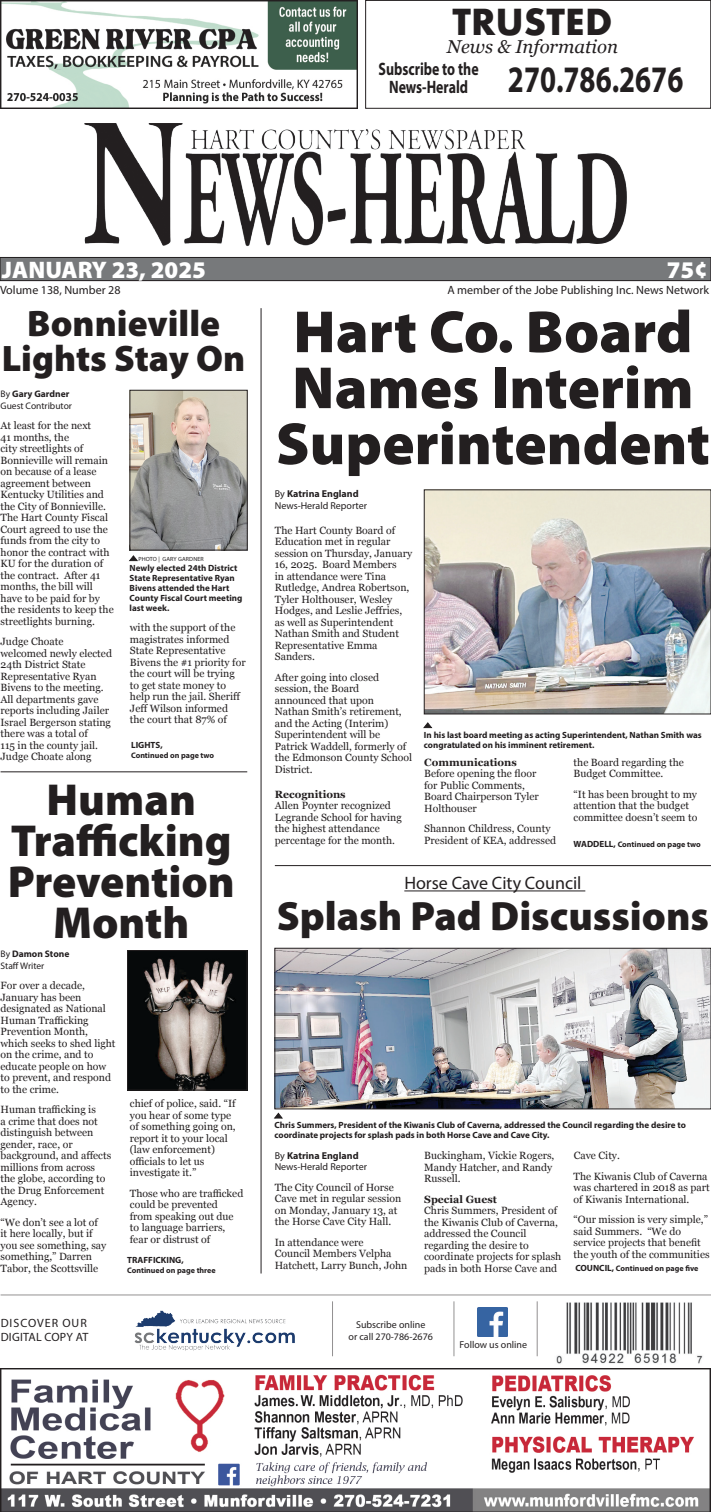
<style>
.page{position:relative;width:711px;height:1512px;background:#fff}
.page>*{position:absolute;margin:0;border:0;box-sizing:border-box;transform-origin:0 0}
.t1{font:900 60px/56px "Myriad Pro";color:#231f20}
.t2{font:900 45px/41px "Myriad Pro";color:#231f20;text-align:center}
.t3{font:900 41px "Myriad Pro";color:#231f20}
.t4{font:700 37.5px "Myriad Pro";color:#231f20;scale:.77 1}
.t5{font:900 37px/35px "Myriad Pro";color:#231f20;text-align:center}
.t6{font:700 34.8px "Futura";color:#231f20}
.t7{font:900 24px "Myriad Pro";color:#fff}
.t8{font:italic 18.6px "Georgia";color:#231f20}
.t9{font:700 18px/18px "Myriad Pro";color:#231f20;text-align:center;scale:.77 1}
.t10{font:18px "Myriad Pro";color:#231f20}
.t11{font:12px "Myriad Pro";color:#231f20}
.t12{font:12px/14.4px "Myriad Pro";letter-spacing:.02em;color:#231f20}
.t13{font:10.5px/11.5px "Georgia";color:#231f20}
.t14{font:700 10.5px "Georgia";color:#231f20}
.t15{font:10px/11.5px "Myriad Pro";color:#231f20}
.t16{font:9.5px/11.5px "Myriad Pro";color:#231f20}
.t17{font:700 9px/10px "Myriad Pro";color:#231f20}
.t18{font:700 8px "Myriad Pro";color:#231f20}
.t19{font:6px "Myriad Pro";letter-spacing:.02em;color:#231f20}
.s1{font-weight:700}
.s2{font-size:9px}
</style>
<div class="page">
<div style="left:365px;top:0;width:346px;height:109px;border:1px solid #231f20"></div>
<img style="left:1px;top:1px;width:356px;height:108px">
<div style="left:0;top:257px;width:711px;height:24px;background:#77797b"></div>
<div style="left:0;top:257px;width:711px;height:24px;border:1px solid #231f20"></div>
<img style="left:556px;top:1302px;width:147px;height:62px">
<hr style="left:1px;top:1294px;width:710px;height:1px;background:#231f20">
<hr style="left:537px;top:1301px;width:1px;height:55px;background:#231f20">
<hr style="left:332px;top:1301px;width:1px;height:55px;background:#231f20">
<img style="left:478px;top:1307px;width:29px;height:30px">
<hr style="left:454px;top:1301px;width:1px;height:55px;background:#231f20">
<img style="left:134px;top:1310px;width:161px;height:41px">
<img style="left:84px;top:123px;width:543px;height:124px">
<hr style="left:261px;top:308px;width:1px;height:966px;background:#231f20">
<img style="left:0;top:1369px;width:711px;height:143px">
<img style="left:132px;top:392px;width:114px;height:156px">
<div style="left:130px;top:390px;width:118px;height:160px;border:1px solid #231f20"></div>
<svg style="left:130px;top:556px;width:7px;height:5px"></svg>
<img style="left:129px;top:952px;width:116px;height:136px">
<div style="left:127px;top:950px;width:120px;height:140px;border:1px solid #231f20"></div>
<hr style="left:1px;top:772px;width:246px;height:1px;background:#231f20">
<img style="left:426px;top:492px;width:283px;height:220px">
<div style="left:424px;top:490px;width:287px;height:224px;border:1px solid #231f20"></div>
<svg style="left:424px;top:723px;width:8px;height:5px"></svg>
<img style="left:277px;top:950px;width:432px;height:157px">
<div style="left:275px;top:948px;width:436px;height:161px;border:1px solid #231f20"></div>
<hr style="left:404px;top:890px;width:181px;height:1px;background:#231f20">
<svg style="left:274px;top:1113px;width:8px;height:5px"></svg>
<hr style="left:275px;top:865px;width:436px;height:1px;background:#231f20">
<h3 class="t6" style="left:453px;top:-3px;width:161px">TRUSTED</h3>
<h3 class="t8" style="left:447px;top:33px;width:173px">News &amp; Information</h3>
<h3 class="t9" style="left:379px;top:59px;width:131px">Subscribe to the<br>News-Herald</h3>
<h3 class="t4" style="left:508px;top:55px;width:229px">270.786.2676</h3>
<h3 class="t7" style="left:2px;top:254px;width:205px">JANUARY 23, 2025</h3>
<h3 class="t7" style="left:667px;top:254px;width:43px">75¢</h3>
<p class="t11" style="left:0;top:283px;width:122px">Volume 138, Number 28</p>
<p class="t11" style="left:447px;top:283px;width:263px">A member of the Jobe Publishing Inc. News Network</p>
<h3 class="t5" style="left:2px;top:304px;width:245px">Bonnieville<br>Lights Stay On</h3>
<p class="t16" style="left:1px;top:388px;width:73px">By <span class="s1">Gary Gardner<br></span>Guest Contributor</p>
<p class="t13" style="left:1px;top:420px;width:115px">At least for the next<br>41 months, the<br>city streetlights of<br>Bonnieville will remain on because of a lease agreement between<br>Kentucky Utilities and the City of Bonnieville.<br>The Hart County Fiscal<br>Court agreed to use the funds from the city to honor the contract with<br>KU for the duration of the contract. After 41 months, the bill will have to be paid for by the residents to keep the streetlights burning.</p>
<p class="t13" style="left:1px;top:636px;width:113px">Judge Choate welcomed newly elected<br>24th District State<br>Representative Ryan<br>Bivens to the meeting.<br>All departments gave reports including Jailer<br>Israel Bergerson stating there was a total of<br>115 in the county jail.<br>Judge Choate along</p>
<p class="t19" style="left:139px;top:555px;width:67px">PHOTO | GARY GARDNER</p>
<p class="t17" style="left:130px;top:562px;width:114px">Newly elected 24th District<br>State Representative Ryan<br>Bivens attended the Hart<br>County Fiscal Court meeting last week.</p>
<p class="t13" style="left:130px;top:622px;width:117px">with the support of the magistrates informed<br>State Representative<br>Bivens the #1 priority for the court will be trying to get state money to help run the jail. Sheriff<br>Jeff Wilson informed<br>the court that 87% of</p>
<p class="t17" style="left:131px;top:740px;width:33px">LIGHTS,</p>
<p class="t18" style="left:131px;top:750px;width:84px">Continued on page two</p>
<h2 class="t2" style="left:8px;top:777px;width:229px">Human<br>Trafficking<br>Prevention<br>Month</h2>
<p class="t16" style="left:1px;top:948px;width:70px">By <span class="s1">Damon Stone<br></span>Staff Writer</p>
<p class="t13" style="left:1px;top:980px;width:116px">For over a decade,<br>January has been designated as National<br>Human Trafficking<br>Prevention Month, which seeks to shed light on the crime, and to educate people on how to prevent, and respond to the crime.</p>
<p class="t13" style="left:1px;top:1104px;width:112px">Human trafficking is<br>a crime that does not distinguish between gender, race, or background, and affects millions from across the globe, according to the Drug Enforcement<br>Agency.</p>
<p class="t13" style="left:1px;top:1216px;width:107px">“We don’t see a lot of it here locally, but if you see something, say something,” Darren<br>Tabor, the Scottsville</p>
<p class="t13" style="left:130px;top:1097px;width:107px">chief of police, said. “If you hear of some type of something going on, report it to your local (law enforcement) officials to let us investigate it.”</p>
<p class="t13" style="left:130px;top:1187px;width:115px">Those who are trafficked could be prevented<br>from speaking out due to language barriers, fear or distrust of</p>
<p class="t17" style="left:127px;top:1255px;width:58px">TRAFFICKING,</p>
<p class="t18" style="left:127px;top:1265px;width:90px">Continued on page three</p>
<p class="t12" style="left:1px;top:1315px;width:89px">DISCOVER OUR<br>DIGITAL COPY AT</p>
<h1 class="t1" style="left:276px;top:302px;width:436px">Hart Co. Board<br>Names Interim<br>Superintendent</h1>
<p class="t15" style="left:275px;top:488px;width:94px">By <span class="s1">Katrina England<br></span>News-Herald Reporter</p>
<p class="t13" style="left:275px;top:524px;width:139px">The Hart County Board of<br>Education met in regular session on Thursday, January<br>16, 2025. Board Members<br>in attendance were Tina<br>Rutledge, Andrea Robertson,<br>Tyler Holthouser, Wesley<br>Hodges, and Leslie Jeffries, as well as Superintendent<br>Nathan Smith and Student<br>Representative Emma<br>Sanders.</p>
<p class="t13" style="left:275px;top:671px;width:139px">After going into closed session, the Board announced that upon<br>Nathan Smith’s retirement, and the Acting (Interim)<br>Superintendent will be<br>Patrick Waddell, formerly of the Edmonson County School<br>District.</p>
<p class="t14" style="left:275px;top:786px;width:72px">Recognitions</p>
<p class="t13" style="left:275px;top:799px;width:128px">Allen Poynter recognized<br>Legrande School for having the highest attendance percentage for the month.</p>
<p class="t17" style="left:424px;top:729px;width:279px">In his last board meeting as acting Superintendent, Nathan Smith was congratulated on his imminent retirement.</p>
<p class="t14" style="left:424px;top:754px;width:94px">Communications</p>
<p class="t13" style="left:424px;top:767px;width:116px">Before opening the floor for Public Comments,<br>Board Chairperson Tyler<br>Holthouser</p>
<p class="t13" style="left:424px;top:822px;width:133px">Shannon Childress, County<br>President of KEA, addressed</p>
<p class="t13" style="left:574px;top:756px;width:112px">the Board regarding the<br>Budget Committee.</p>
<p class="t13" style="left:574px;top:788px;width:125px">“It has been brought to my attention that the budget committee doesn’t seem to</p>
<p class="t18" style="left:574px;top:839px;width:129px"><span class="s2">WADDELL,</span> Continued on page two</p>
<h3 class="t10" style="left:404px;top:872px;width:179px">Horse Cave City Council</h3>
<h3 class="t3" style="left:277px;top:889px;width:434px">Splash Pad Discussions</h3>
<p class="t17" style="left:275px;top:1120px;width:413px">Chris Summers, President of the Kiwanis Club of Caverna, addressed the Council regarding the desire to coordinate projects for splash pads in both Horse Cave and Cave City.</p>
<p class="t15" style="left:275px;top:1149px;width:94px">By <span class="s1">Katrina England<br></span>News-Herald Reporter</p>
<p class="t13" style="left:275px;top:1181px;width:128px">The City Council of Horse<br>Cave met in regular session on Monday, January 13, at the Horse Cave City Hall.</p>
<p class="t13" style="left:275px;top:1236px;width:134px">In attendance were<br>Council Members Velpha<br>Hatchett, Larry Bunch, John</p>
<p class="t13" style="left:424px;top:1149px;width:132px">Buckingham, Vickie Rogers,<br>Mandy Hatcher, and Randy<br>Russell.</p>
<p class="t14" style="left:424px;top:1191px;width:74px">Special Guest</p>
<p class="t13" style="left:424px;top:1204px;width:139px">Chris Summers, President of the Kiwanis Club of Caverna, addressed the Council regarding the desire to coordinate projects for splash pads in both Horse Cave and</p>
<p class="t13" style="left:574px;top:1145px;width:135px;line-height:20.5px">Cave City.<br>The Kiwanis Club of Caverna</p>
<p class="t13" style="left:574px;top:1181px;width:138px">was chartered in 2018 as part of Kiwanis International.</p>
<p class="t13" style="left:574px;top:1213px;width:137px">“Our mission is very simple,” said Summers. “We do service projects that benefit the youth of the communities</p>
<p class="t18" style="left:575px;top:1263px;width:125px"><span class="s2">COUNCIL,</span> Continued on page five</p>
<p class="t15" style="left:349px;top:1318px;width:86px;line-height:12px;text-align:center">Subscribe online<br>or call 270-786-2676</p>
<p class="t15" style="left:460px;top:1339px;width:69px">Follow us online</p>
</div>
